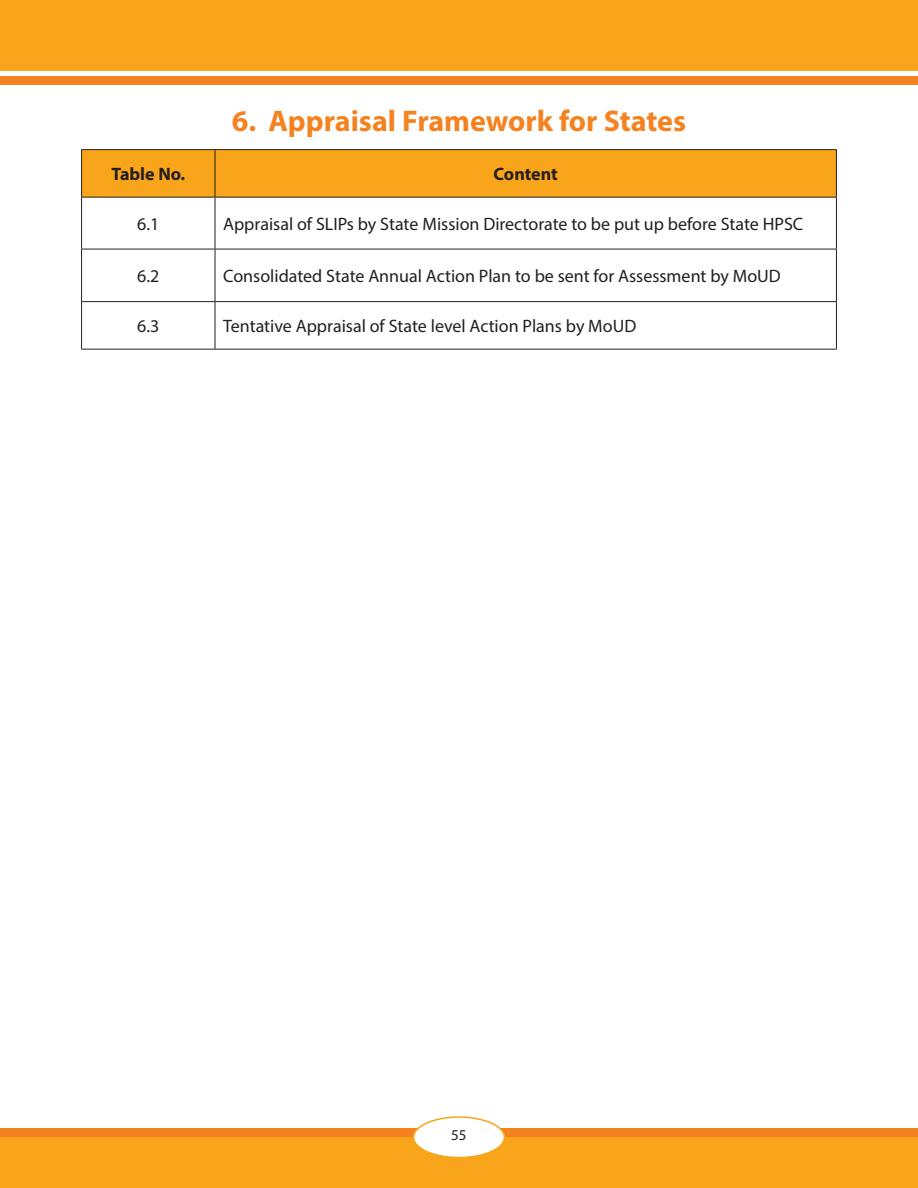
<style>
.page{position:relative;width:918px;height:1188px;background:#fff}
.page>*{position:absolute;margin:0;border:0;box-sizing:border-box;transform-origin:0 0}
.t1{font:700 30px "Myriad Pro";color:#f58220}
.t2{font:18px "Myriad Pro";color:#231f20}
.t3{font:700 18px "Myriad Pro";letter-spacing:-.005em;color:#231f20}
.t4{font:15px "Myriad Pro";color:#231f20}
</style>
<div class="page">
<div style="left:0;top:0;width:918px;height:70px;background:#f9a51b"></div>
<div style="left:0;top:1137px;width:918px;height:51px;background:#f9a51b"></div>
<div style="left:0;top:76px;width:918px;height:9px;background:#f58220"></div>
<div style="left:0;top:1129px;width:918px;height:8px;background:#f58220"></div>
<div style="left:414px;top:1117px;width:90px;height:41px;background:#fff;border-radius:50%"></div>
<div style="left:413px;top:1116px;width:92px;height:42px;border:2px solid #f9a51b;border-radius:50%"></div>
<div style="left:82px;top:150px;width:754px;height:47px;background:#f9a51b"></div>
<hr style="left:81px;top:149px;width:134px;height:1px;background:#231f20">
<hr style="left:215px;top:149px;width:622px;height:1px;background:#231f20">
<hr style="left:81px;top:197px;width:134px;height:1px;background:#231f20">
<hr style="left:215px;top:197px;width:622px;height:1px;background:#231f20">
<hr style="left:81px;top:249px;width:134px;height:1px;background:#231f20">
<hr style="left:215px;top:249px;width:622px;height:1px;background:#231f20">
<hr style="left:81px;top:301px;width:134px;height:1px;background:#231f20">
<hr style="left:215px;top:301px;width:622px;height:1px;background:#231f20">
<hr style="left:81px;top:349px;width:134px;height:1px;background:#231f20">
<hr style="left:215px;top:349px;width:622px;height:1px;background:#231f20">
<hr style="left:81px;top:150px;width:1px;height:47px;background:#231f20">
<hr style="left:81px;top:198px;width:1px;height:51px;background:#231f20">
<hr style="left:81px;top:249px;width:1px;height:52px;background:#231f20">
<hr style="left:81px;top:302px;width:1px;height:47px;background:#231f20">
<hr style="left:215px;top:150px;width:1px;height:47px;background:#231f20">
<hr style="left:836px;top:150px;width:1px;height:47px;background:#231f20">
<hr style="left:215px;top:198px;width:1px;height:51px;background:#231f20">
<hr style="left:836px;top:198px;width:1px;height:51px;background:#231f20">
<hr style="left:215px;top:249px;width:1px;height:52px;background:#231f20">
<hr style="left:836px;top:249px;width:1px;height:52px;background:#231f20">
<hr style="left:215px;top:302px;width:1px;height:47px;background:#231f20">
<hr style="left:836px;top:302px;width:1px;height:47px;background:#231f20">
<p class="t1" style="left:232px;top:101px;width:456px">6. Appraisal Framework for States</p>
<p class="t3" style="left:111px;top:162px;width:75px">Table No.</p>
<p class="t3" style="left:494px;top:162px;width:66px">Content</p>
<p class="t2" style="left:137px;top:213px;width:24px">6.1</p>
<p class="t2" style="left:223px;top:213px;width:582px">Appraisal of SLIPs by State Mission Directorate to be put up before State HPSC</p>
<p class="t2" style="left:137px;top:265px;width:24px">6.2</p>
<p class="t2" style="left:223px;top:265px;width:559px">Consolidated State Annual Action Plan to be sent for Assessment by MoUD</p>
<p class="t2" style="left:137px;top:315px;width:24px">6.3</p>
<p class="t2" style="left:223px;top:315px;width:415px">Tentative Appraisal of State level Action Plans by MoUD</p>
<p class="t4" style="left:451px;top:1126px;width:17px">55</p>
</div>
